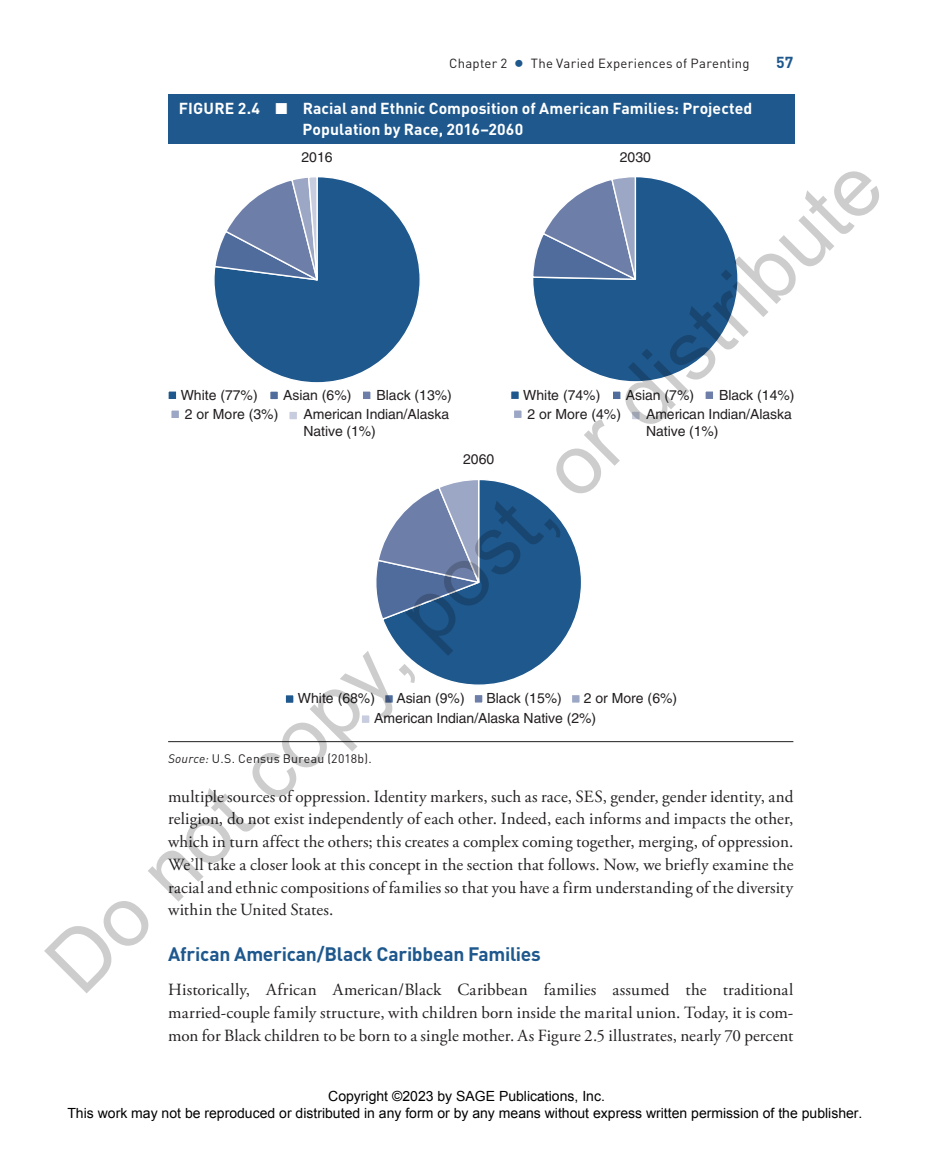
<style>
.page{position:relative;width:930px;height:1150px;background:#fff}
.page>*{position:absolute;margin:0;border:0;box-sizing:border-box;transform-origin:0 0}
.t1{font:84px "Arial";color:rgb(0 0 0/.2)}
.t2{font:700 19.25px "DIN Pro";letter-spacing:-.015em;color:#1e588d}
.t3{font:17.15px/22.8px "Adobe Garamond Pro";letter-spacing:.01em;color:#231f20;text-align:justify}
.t4{font:700 15.75px/21px "DIN Pro";color:#fff}
.t5{font:700 15.75px "DIN Pro";color:#1e588d}
.t6{font:14px/19.2px "Helvetica";letter-spacing:-.005em;color:#231f20;text-align:right}
.t7{font:14px/16.8px "Arial";color:#000;text-align:center}
.t8{font:13.12px "DIN Pro";letter-spacing:.02em;color:#231f20}
.t9{font:12.25px "DIN Pro";letter-spacing:.02em;color:#231f20}
.s1{font-family:"STIX General";font-size:18.38px;color:#1e588d}
.s2{font-style:italic}
</style>
<div class="page">
<svg style="left:214px;top:177px;width:206px;height:206px"></svg>
<div style="left:532px;top:177px;width:205px;height:205px;background:#1e588d;border-radius:102px"></div>
<svg style="left:532px;top:177px;width:109px;height:114px"></svg>
<div style="left:168px;top:391px;width:9px;height:9px;background:#1e588d"></div>
<div style="left:167px;top:390px;width:10px;height:10px;border:1px solid #fff"></div>
<div style="left:270px;top:391px;width:8px;height:9px;background:#506c9c"></div>
<div style="left:269px;top:390px;width:10px;height:10px;border:1px solid #fff"></div>
<div style="left:362px;top:391px;width:9px;height:9px;background:#6d7fa9"></div>
<div style="left:361px;top:390px;width:10px;height:10px;border:1px solid #fff"></div>
<div style="left:289px;top:411px;width:8px;height:9px;background:#c7ccde"></div>
<div style="left:288px;top:411px;width:10px;height:9px;border:1px solid #fff"></div>
<div style="left:171px;top:410px;width:8px;height:9px;background:#9ca6c5"></div>
<div style="left:170px;top:409px;width:10px;height:10px;border:1px solid #fff"></div>
<div style="left:510px;top:391px;width:9px;height:8px;background:#1e588d"></div>
<div style="left:510px;top:390px;width:9px;height:10px;border:1px solid #fff"></div>
<div style="left:612px;top:391px;width:9px;height:9px;background:#506c9c"></div>
<div style="left:611px;top:390px;width:10px;height:10px;border:1px solid #fff"></div>
<div style="left:704px;top:391px;width:9px;height:8px;background:#6d7fa9"></div>
<div style="left:704px;top:390px;width:10px;height:10px;border:1px solid #fff"></div>
<div style="left:631px;top:411px;width:9px;height:9px;background:#c7ccde"></div>
<div style="left:630px;top:410px;width:10px;height:10px;border:1px solid #fff"></div>
<div style="left:513px;top:410px;width:9px;height:8px;background:#9ca6c5"></div>
<div style="left:512px;top:409px;width:10px;height:10px;border:1px solid #fff"></div>
<svg style="left:376px;top:480px;width:205px;height:205px"></svg>
<div style="left:361px;top:715px;width:9px;height:8px;background:#c7ccde"></div>
<div style="left:360px;top:714px;width:10px;height:10px;border:1px solid #fff"></div>
<div style="left:285px;top:695px;width:9px;height:8px;background:#1e588d"></div>
<div style="left:284px;top:694px;width:10px;height:10px;border:1px solid #fff"></div>
<div style="left:384px;top:694px;width:9px;height:9px;background:#506c9c"></div>
<div style="left:384px;top:694px;width:10px;height:10px;border:1px solid #fff"></div>
<div style="left:474px;top:694px;width:9px;height:9px;background:#6d7fa9"></div>
<div style="left:473px;top:694px;width:10px;height:10px;border:1px solid #fff"></div>
<div style="left:571px;top:694px;width:9px;height:9px;background:#9ca6c5"></div>
<div style="left:570px;top:694px;width:10px;height:10px;border:1px solid #fff"></div>
<div style="left:168px;top:95px;width:626px;height:49px;background:#1e588d"></div>
<hr style="left:168px;top:741px;width:625px;height:1px;background:#231f20">
<p class="t8" style="left:449px;top:53px;width:302px">Chapter 2 <span class="s1">•</span> The Varied Experiences of Parenting</p>
<p class="t5" style="left:775px;top:49px;width:19px">57</p>
<p class="t4" style="left:302px;top:96px;width:451px;text-indent:-124px">FIGURE 2.4 ■ Racial and Ethnic Composition of American Families: Projected<br>Population by Race, 2016–2060</p>
<p class="t6" style="left:301px;top:147px;width:33px">2016</p>
<p class="t6" style="left:619px;top:147px;width:33px">2030</p>
<h1 class="t1" style="left:22px;top:938px;width:1141px;rotate:-45deg">Do not copy, post, or distribute</h1>
<p class="t6" style="left:523px;top:385px;width:79px">White (74%)</p>
<p class="t6" style="left:625px;top:385px;width:70px">Asian (7%)</p>
<p class="t6" style="left:646px;top:385px;width:150px">Black (14%)<br>American Indian/Alaska</p>
<p class="t6" style="left:646px;top:421px;width:74px">Native (1%)</p>
<p class="t6" style="left:181px;top:385px;width:79px">White (77%)</p>
<p class="t6" style="left:283px;top:385px;width:70px">Asian (6%)</p>
<p class="t6" style="left:303px;top:385px;width:150px">Black (13%)<br>American Indian/Alaska</p>
<p class="t6" style="left:303px;top:421px;width:74px">Native (1%)</p>
<p class="t6" style="left:527px;top:404px;width:95px">2 or More (4%)</p>
<p class="t6" style="left:185px;top:404px;width:95px">2 or More (3%)</p>
<p class="t6" style="left:463px;top:450px;width:33px">2060</p>
<p class="t6" style="left:298px;top:689px;width:79px">White (68%)</p>
<p class="t6" style="left:396px;top:689px;width:70px">Asian (9%)</p>
<p class="t6" style="left:486px;top:689px;width:77px">Black (15%)</p>
<p class="t6" style="left:583px;top:689px;width:95px">2 or More (6%)</p>
<p class="t6" style="left:374px;top:708px;width:223px">American Indian/Alaska Native (2%)</p>
<p class="t9" style="left:168px;top:749px;width:205px"><span class="s2">Source:</span> U.S. Census Bureau (2018b).</p>
<p class="t3" style="left:168px;top:785px;width:626px">multiple sources of oppression. Identity markers, such as race, SES, gender, gender identity, and religion, do not exist independently of each other. Indeed, each informs and impacts the other, which in turn affect the others; this creates a complex coming together, merging, of oppression.<br>We’ll take a closer look at this concept in the section that follows. Now, we briefly examine the racial and ethnic compositions of families so that you have a firm understanding of the diversity within the United States.</p>
<p class="t2" style="left:168px;top:938px;width:374px">African American/Black Caribbean Families</p>
<p class="t3" style="left:168px;top:979px;width:626px">Historically, African American/Black Caribbean families assumed the traditional married-couple family structure, with children born inside the marital union. Today, it is com&shy;mon for Black children to be born to a single mother. As Figure 2.5 illustrates, nearly 70 percent</p>
<p class="t7" style="left:67px;top:1088px;width:796px">Copyright ©2023 by SAGE Publications, Inc.<br>This work may not be reproduced or distributed in any form or by any means without express written permission of the publisher.</p>
</div>
